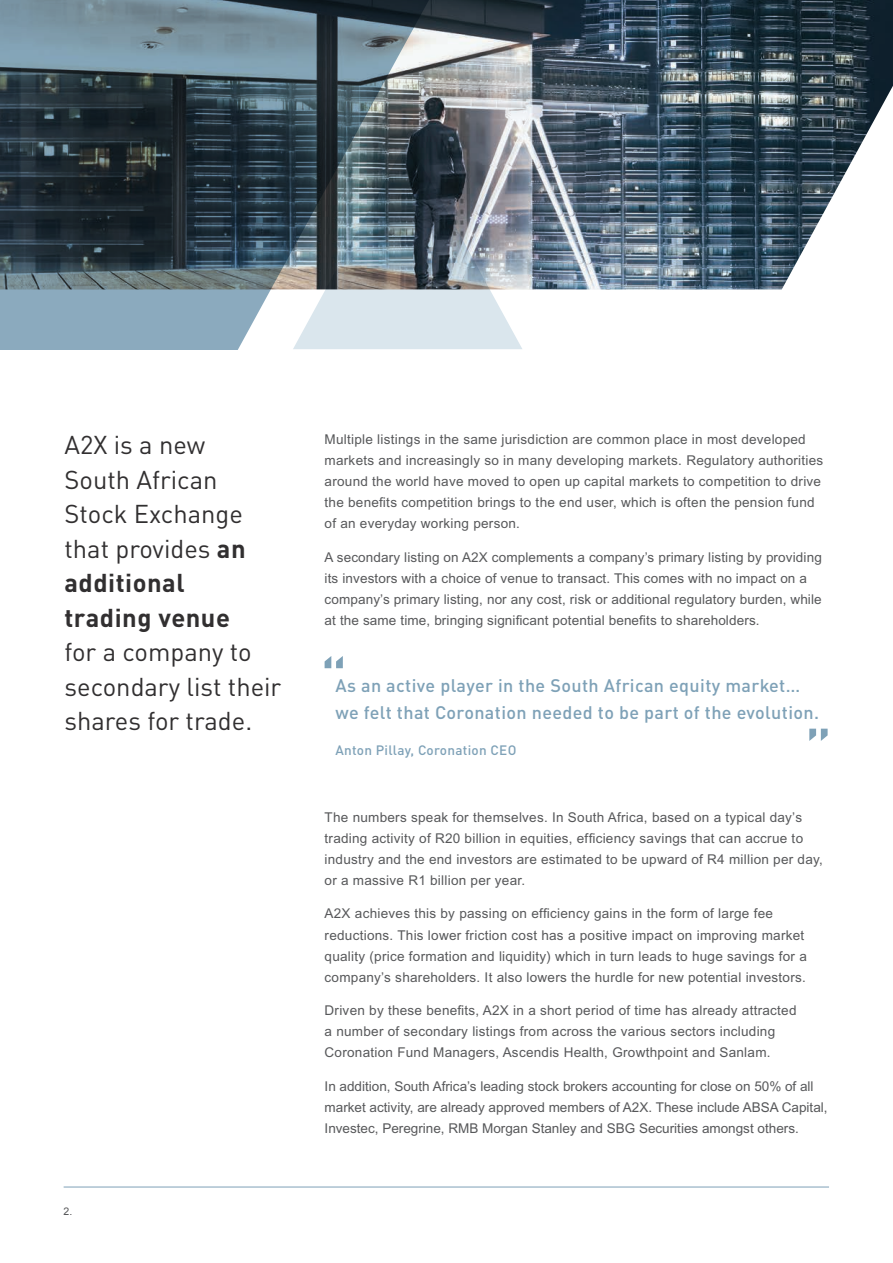
<style>
.page{position:relative;width:893px;height:1263px;background:#fff}
.page>*{position:absolute;margin:0;border:0;box-sizing:border-box;transform-origin:0 0}
.MAIN_heading{font:25.5px/34.5px "DIN Pro";color:#312f30}
.pull_out{font:500 18px/27px "DIN Pro";letter-spacing:.02em;color:#7ea1b7}
.BODY_copy{font:13.5px/21px "Arial MT Std";letter-spacing:.02em;color:#57585a}
.BODY_copy-2{font:13.5px/21px "Arial MT Std";color:#57585a}
.pull_out-2{font:500 13.5px "DIN Pro";letter-spacing:.02em;color:#7ea1b7}
.BODY_copy-3{font:10.5px "Arial";color:#57585a}
.s1{font-weight:700}
</style>
<div class="page">
<svg style="left:325px;top:656px;width:18px;height:12px"></svg>
<svg style="left:809px;top:729px;width:19px;height:12px"></svg>
<hr style="left:64px;top:1187px;width:765px;height:1px;background:#7ea1b7">
<img style="left:474px;top:0;width:419px;height:289px">
<svg style="left:0;top:0;width:474px;height:349px;background:#53656f"></svg>
<img style="left:293px;top:139px;width:229px;height:210px">
<p class="MAIN_heading" style="left:64px;top:426px;width:218px">A2X is a new<br>South African<br>Stock Exchange that provides <span class="s1">an additional<br>trading venue<br></span>for a company to secondary list their shares for trade.</p>
<p class="BODY_copy-3" style="left:64px;top:1205px;width:10px">2.</p>
<p class="BODY_copy" style="left:325px;top:429px;width:500px">Multiple listings in the same jurisdiction are common place in most developed markets and increasingly so in many developing markets. Regulatory authorities around the world have moved to open up capital markets to competition to drive the benefits competition brings to the end user, which is often the pension fund of an everyday working person.</p>
<p class="BODY_copy" style="left:325px;top:547px;width:499px">A secondary listing on A2X complements a company’s primary listing by providing its investors with a choice of venue to transact. This comes with no impact on a company’s primary listing, nor any cost, risk or additional regulatory burden, while at the same time, bringing significant potential benefits to shareholders.</p>
<p class="pull_out" style="left:335px;top:671px;width:485px">As an active player in the South African equity market… we felt that Coronation needed to be part of the evolution.</p>
<p class="pull_out-2" style="left:335px;top:739px;width:182px">Anton Pillay, Coronation CEO</p>
<p class="BODY_copy" style="left:325px;top:806px;width:500px">The numbers speak for themselves. In South Africa, based on a typical day’s trading activity of R20 billion in equities, efficiency savings that can accrue to industry and the end investors are estimated to be upward of R4 million per day, or a massive R1 billion per year.</p>
<p class="BODY_copy" style="left:325px;top:903px;width:484px">A2X achieves this by passing on efficiency gains in the form of large fee reductions. This lower friction cost has a positive impact on improving market quality (price formation and liquidity) which in turn leads to huge savings for a company’s shareholders. It also lowers the hurdle for new potential investors.</p>
<p class="BODY_copy" style="left:325px;top:1000px;width:473px">Driven by these benefits, A2X in a short period of time has already attracted a number of secondary listings from across the various sectors including<br>Coronation Fund Managers, Ascendis Health, Growthpoint and Sanlam.</p>
<p class="BODY_copy-2" style="left:325px;top:1076px;width:504px">In addition, South Africa’s leading stock brokers accounting for close on 50% of all market activity, are already approved members of A2X. These include ABSA Capital,<br>Investec, Peregrine, RMB Morgan Stanley and SBG Securities amongst others.</p>
</div>
